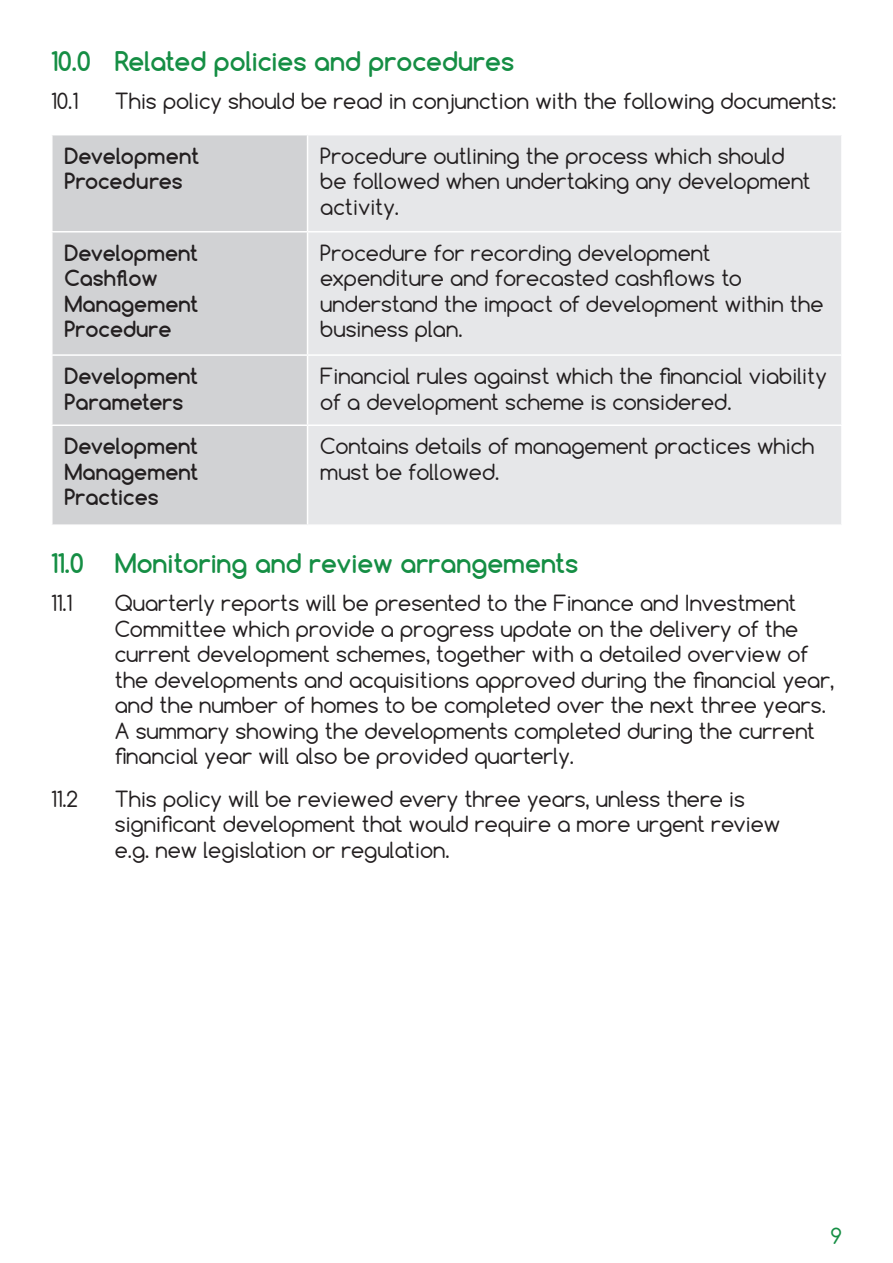
<style>
.page{position:relative;width:893px;height:1263px;background:#fff}
.page>*{position:absolute;margin:0;border:0;box-sizing:border-box;transform-origin:0 0}
.t1{font:700 25.5px "Comfortaa";color:#158e44}
.t2{font:21px/25.5px "Comfortaa";color:#231f20}
.t3{font:700 21px/25.5px "Comfortaa";color:#231f20}
.t4{font:21px "Comfortaa";color:#158e44}
</style>
<div class="page">
<div style="left:53px;top:135px;width:254px;height:389px;background:#d1d2d4"></div>
<div style="left:308px;top:135px;width:533px;height:389px;background:#e6e7e9"></div>
<hr style="left:51px;top:231px;width:257px;height:1px;background:#fff">
<hr style="left:308px;top:231px;width:535px;height:1px;background:#fff">
<hr style="left:51px;top:354px;width:257px;height:2px;background:#fff">
<hr style="left:308px;top:354px;width:535px;height:2px;background:#fff">
<hr style="left:51px;top:424px;width:257px;height:2px;background:#fff">
<hr style="left:308px;top:424px;width:535px;height:2px;background:#fff">
<p class="t1" style="left:51px;top:45px;width:465px">10.0 Related policies and procedures</p>
<p class="t2" style="left:51px;top:88px;width:29px">10.1</p>
<p class="t2" style="left:115px;top:88px;width:723px">This policy should be read in conjunction with the following documents:</p>
<p class="t3" style="left:65px;top:143px;width:136px">Development<br>Procedures</p>
<p class="t2" style="left:320px;top:143px;width:492px">Procedure outlining the process which should be followed when undertaking any development activity.</p>
<p class="t3" style="left:65px;top:240px;width:135px">Development<br>Cashflow<br>Management<br>Procedure</p>
<p class="t2" style="left:320px;top:240px;width:505px">Procedure for recording development expenditure and forecasted cashflows to understand the impact of development within the business plan.</p>
<p class="t3" style="left:65px;top:363px;width:135px">Development<br>Parameters</p>
<p class="t2" style="left:320px;top:363px;width:508px">Financial rules against which the financial viability of a development scheme is considered.</p>
<p class="t3" style="left:65px;top:433px;width:135px;text-align:justify">Development Management Practices</p>
<p class="t2" style="left:320px;top:433px;width:496px">Contains details of management practices which must be followed.</p>
<p class="t1" style="left:51px;top:547px;width:529px">11.0 Monitoring and review arrangements</p>
<p class="t2" style="left:51px;top:590px;width:23px">11.1</p>
<p class="t2" style="left:115px;top:590px;width:721px">Quarterly reports will be presented to the Finance and Investment Committee which provide a progress update on the delivery of the current development schemes, together with a detailed overview of the developments and acquisitions approved during the financial year, and the number of homes to be completed over the next three years.<br>A summary showing the developments completed during the current financial year will also be provided quarterly.</p>
<p class="t2" style="left:51px;top:785px;width:29px">11.2</p>
<p class="t2" style="left:115px;top:785px;width:667px">This policy will be reviewed every three years, unless there is significant development that would require a more urgent review e.g. new legislation or regulation.</p>
<p class="t4" style="left:830px;top:1222px;width:13px">9</p>
</div>
